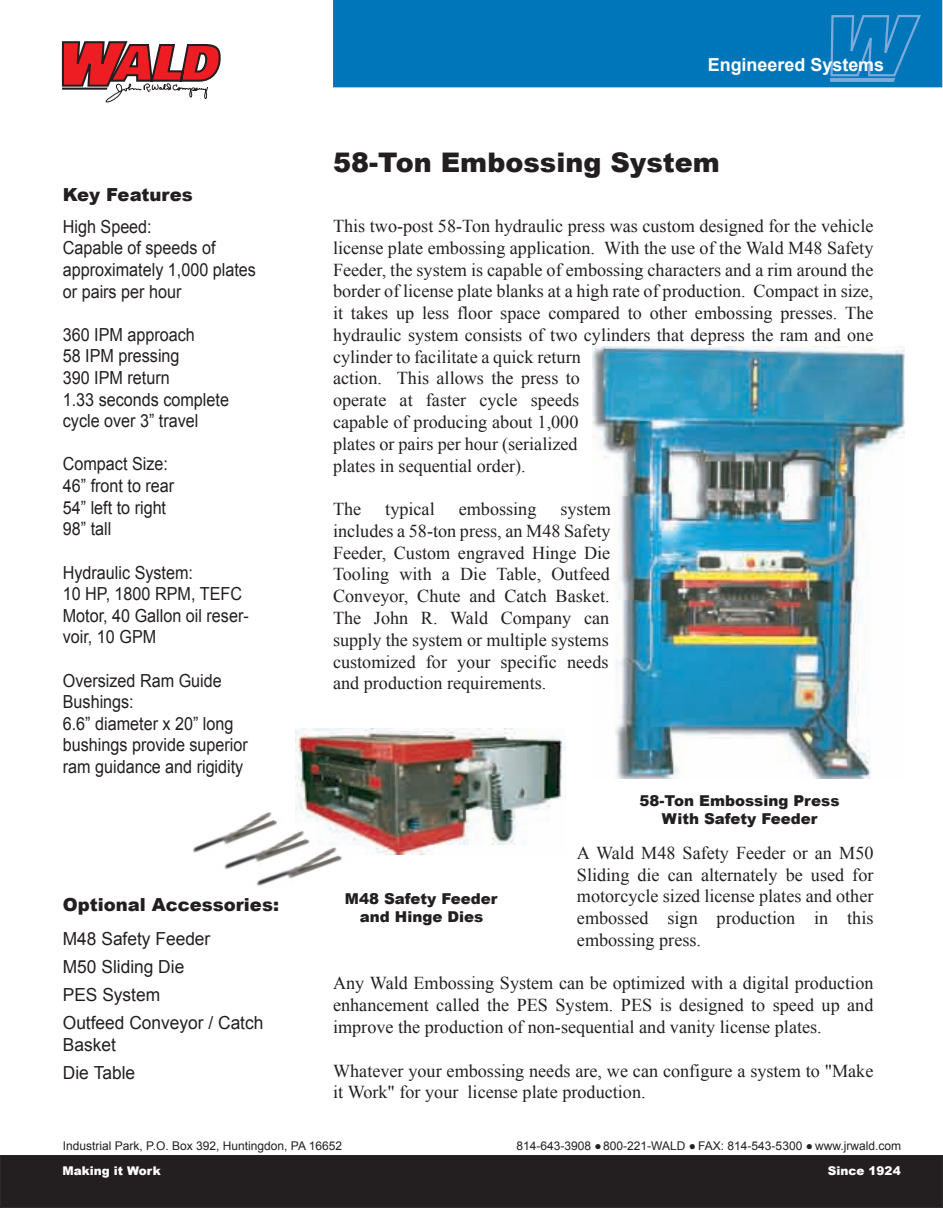
<style>
.page{position:relative;width:943px;height:1208px;background:#fff}
.page>*{position:absolute;margin:0;border:0;box-sizing:border-box;transform-origin:0 0}
.t1{font:900 27px "Arial";color:#231f20}
.t2{font:18.15px/21.8px "Times New Roman";color:#231f20}
.t3{font:18px/21.6px "Arial";color:#231f20;scale:.9 1}
.t4{font:18px/28.2px "Arial";color:#231f20;scale:.96 1}
.t5{font:900 18px "Arial";color:#231f20}
.t6{font:700 18px "Arial";color:#fff}
.t7{font:900 15px/18px "Arial";color:#231f20;text-align:center}
.t8{font:12px "Arial";color:#231f20}
.t9{font:900 12px "Arial";color:#fff}
</style>
<div class="page">
<img style="left:592px;top:346px;width:312px;height:99px">
<img style="left:592px;top:363px;width:291px;height:416px">
<img style="left:295px;top:728px;width:270px;height:127px">
<img style="left:224px;top:825px;width:94px;height:45px">
<img style="left:193px;top:812px;width:93px;height:50px">
<img style="left:248px;top:841px;width:102px;height:45px">
<div style="left:0;top:1155px;width:942px;height:53px;background:#231f20"></div>
<div style="left:0;top:1155px;width:942px;height:53px;border:1px solid #231f20"></div>
<div style="left:333px;top:0;width:609px;height:87px;background:#0076ba"></div>
<svg style="left:830px;top:14px;width:91px;height:67px"></svg>
<svg style="left:61px;top:41px;width:160px;height:62px"></svg>
<p class="t6" style="left:707px;top:53px;width:178px">Engineered Systems</p>
<p class="t5" style="left:63px;top:181px;width:131px">Key Features</p>
<p class="t3" style="left:63px;top:216px;width:216px">High Speed:<br>Capable of speeds of approximately 1,000 plates or pairs per hour</p>
<p class="t3" style="left:63px;top:324px;width:186px">360 IPM approach<br>58 IPM pressing<br>390 IPM return<br>1.33 seconds complete cycle over 3” travel</p>
<p class="t3" style="left:63px;top:454px;width:125px">Compact Size:<br>46” front to rear<br>54” left to right<br>98” tall</p>
<p class="t3" style="left:63px;top:562px;width:208px">Hydraulic System:<br>10 HP, 1800 RPM, TEFC<br>Motor, 40 Gallon oil reser&shy;voir, 10 GPM</p>
<p class="t3" style="left:63px;top:670px;width:207px">Oversized Ram Guide<br>Bushings:<br>6.6” diameter x 20” long bushings provide superior ram guidance and rigidity</p>
<p class="t5" style="left:63px;top:892px;width:217px">Optional Accessories:</p>
<p class="t4" style="left:63px;top:924px;width:210px">M48 Safety Feeder<br>M50 Sliding Die<br>PES System<br>Outfeed Conveyor / Catch</p>
<p class="t4" style="left:63px;top:1031px;width:77px">Basket<br>Die Table</p>
<h1 class="t1" style="left:333px;top:143px;width:388px">58-Ton Embossing System</h1>
<p class="t2" style="left:333px;top:215px;width:542px">This two-post 58-Ton hydraulic press was custom designed for the vehicle license plate embossing application. With the use of the Wald M48 Safety Feeder, the system is capable of embossing characters and a rim around the border of license plate blanks at a high rate of production. Compact in size, it takes up less floor space compared to other embossing presses. The hydraulic system consists of two cylinders that depress the ram and one cylinder to facilitate a quick return<br>action. This allows the press to<br>operate at faster cycle speeds<br>capable of producing about 1,000<br>plates or pairs per hour (serialized<br>plates in sequential order).</p>
<p class="t2" style="left:333px;top:498px;width:30px">The</p>
<p class="t2" style="left:385px;top:498px;width:51px">typical</p>
<p class="t2" style="left:458px;top:498px;width:79px">embossing</p>
<p class="t2" style="left:333px;top:498px;width:279px;text-indent:227px">system includes a 58-ton press, an M48 Safety<br>Feeder, Custom engraved Hinge Die<br>Tooling with a Die Table, Outfeed<br>Conveyor, Chute and Catch Basket.<br>The John R. Wald Company can supply the system or multiple systems customized for your specific needs and production requirements.</p>
<p class="t7" style="left:639px;top:791px;width:202px">58-Ton Embossing Press<br>With Safety Feeder</p>
<p class="t2" style="left:577px;top:841px;width:298px;text-align:justify">A Wald M48 Safety Feeder or an M50<br>Sliding die can alternately be used for motorcycle sized license plates and other embossed sign production in this embossing press.</p>
<p class="t2" style="left:333px;top:972px;width:542px;text-align:justify">Any Wald Embossing System can be optimized with a digital production enhancement called the PES System. PES is designed to speed up and improve the production of non-sequential and vanity license plates.</p>
<p class="t2" style="left:333px;top:1059px;width:541px">Whatever your embossing needs are, we can configure a system to "Make it Work" for your license plate production.</p>
<p class="t7" style="left:345px;top:889px;width:154px">M48 Safety Feeder and Hinge Dies</p>
<p class="t8" style="left:63px;top:1138px;width:281px">Industrial Park, P.O. Box 392, Huntingdon, PA 16652</p>
<p class="t9" style="left:62px;top:1162px;width:100px">Making it Work</p>
<p class="t8" style="left:516px;top:1138px;width:386px">814-643-3908 ● 800-221-WALD ● FAX: 814-543-5300 ● www.jrwald.com</p>
<p class="t9" style="left:827px;top:1162px;width:74px">Since 1924</p>
</div>
